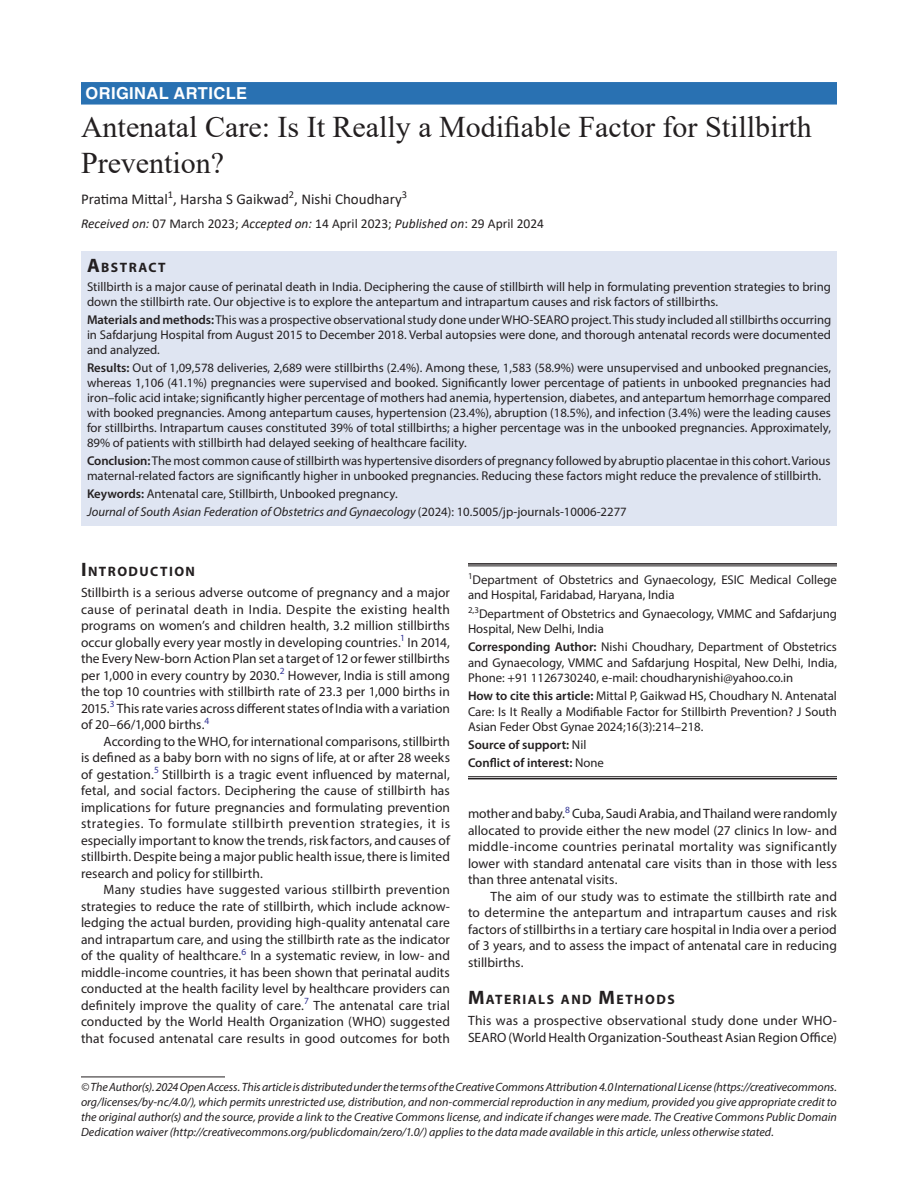
<style>
.page{position:relative;width:918px;height:1188px;background:#fff}
.page>*{position:absolute;margin:0;border:0;box-sizing:border-box;transform-origin:0 0}
.t1{font:30px/36px "Times New Roman";color:#231f20}
.ArticleType{font:700 16.5px "Helvetica LT Std";letter-spacing:.025em;color:#fff}
.AuthorName{font:15px "Calibri";color:#231f20}
.Head-1{font:700 13.65px "Myriad Pro";letter-spacing:.105em;color:#231f20}
.Head-1-first{font:700 13.65px "Myriad Pro";letter-spacing:.105em;color:#231f20}
.AbstractTitle{font:700 13.65px "Myriad Pro";letter-spacing:.105em;color:#231f20}
.Para-Indent{font:13.5px/16.5px "Myriad Pro";letter-spacing:.005em;color:#231f20;text-align:justify}
.Para-NoIndent{font:13.5px/16.5px "Myriad Pro";letter-spacing:.005em;color:#231f20;text-align:justify}
.PAS_History{font:13.5px "Calibri";color:#231f20}
.Abstract-Para-first{font:12.75px/15px "Myriad Pro";color:#231f20}
.Corresponding_Author{font:12.75px/15.3px "Myriad Pro";color:#231f20;text-align:justify}
.How_to_Cite{font:12.75px/15.3px "Myriad Pro";color:#231f20;text-align:justify}
.JT_DOI{font:italic 12.75px "Myriad Pro";color:#231f20}
.Affiliation-first{font:12.75px/15.3px "Myriad Pro";color:#231f20}
.Affiliation{font:12.75px/15.3px "Myriad Pro";color:#231f20}
.Keywords{font:12.75px "Myriad Pro";color:#231f20}
.COI{font:600 12.75px "Myriad Pro";color:#231f20}
.Source{font:600 12.75px "Myriad Pro";color:#231f20}
.FootNote{font:italic 12px/15px "Myriad Pro";color:#231f20;text-align:justify}
.s1{font-style:italic}
.s2{font-size:19.5px}
.s3{font-weight:600}
.s4{font-style:normal}
.s5{font-weight:400}
</style>
<div class="page">
<div style="left:81px;top:82px;width:756px;height:23px;background:#2971b2"></div>
<div style="left:81px;top:251px;width:756px;height:26px;background:#dfe5f2"></div>
<div style="left:81px;top:276px;width:756px;height:39px;background:#dfe5f2"></div>
<div style="left:81px;top:309px;width:756px;height:54px;background:#dfe5f2"></div>
<div style="left:81px;top:357px;width:756px;height:99px;background:#dfe5f2"></div>
<div style="left:81px;top:450px;width:756px;height:39px;background:#dfe5f2"></div>
<div style="left:81px;top:483px;width:756px;height:24px;background:#dfe5f2"></div>
<div style="left:81px;top:501px;width:756px;height:24px;background:#dfe5f2"></div>
<hr style="left:468px;top:563px;width:369px;height:2px;background:#231f20">
<hr style="left:468px;top:566px;width:369px;height:1px;background:#231f20">
<hr style="left:468px;top:776px;width:369px;height:1px;background:#231f20">
<hr style="left:468px;top:778px;width:369px;height:1px;background:#231f20">
<hr style="left:81px;top:1077px;width:144px;height:1px;background:#231f20">
<p class="ArticleType" style="left:86px;top:83px;width:163px">ORIGINAL ARTICLE</p>
<p class="t1" style="left:81px;top:108px;width:732px">Antenatal Care: Is It Really a Modifiable Factor for Stillbirth<br>Prevention?</p>
<p class="AuthorName" style="left:81px;top:189px;width:328px">Pratima Mittal<sup>1</sup>, Harsha S Gaikwad<sup>2</sup>, Nishi Choudhary<sup>3</sup></p>
<p class="PAS_History" style="left:81px;top:214px;width:465px"><span class="s1">Received on:</span> 07 March 2023; <span class="s1">Accepted on:</span> 14 April 2023; <span class="s1">Published on</span>: 29 April 2024</p>
<p class="AbstractTitle" style="left:87px;top:258px;width:80px"><span class="s2">A</span>BSTRACT</p>
<p class="Abstract-Para-first" style="left:87px;top:279px;width:746px">Stillbirth is a major cause of perinatal death in India. Deciphering the cause of stillbirth will help in formulating prevention strategies to bring down the stillbirth rate. Our objective is to explore the antepartum and intrapartum causes and risk factors of stillbirths.</p>
<p class="Abstract-Para-first" style="left:87px;top:312px;width:746px;text-align:justify"><span class="s3">Materials and methods:</span> This was a prospective observational study done under WHO-SEARO project. This study included all stillbirths occurring in Safdarjung Hospital from August 2015 to December 2018. Verbal autopsies were done, and thorough antenatal records were documented and analyzed.</p>
<p class="Abstract-Para-first" style="left:87px;top:360px;width:746px;text-align:justify"><span class="s3">Results:</span> Out of 1,09,578 deliveries, 2,689 were stillbirths (2.4%). Among these, 1,583 (58.9%) were unsupervised and unbooked pregnancies, whereas 1,106 (41.1%) pregnancies were supervised and booked. Significantly lower percentage of patients in unbooked pregnancies had iron–folic acid intake; significantly higher percentage of mothers had anemia, hypertension, diabetes, and antepartum hemorrhage compared with booked pregnancies. Among antepartum causes, hypertension (23.4%), abruption (18.5%), and infection (3.4%) were the leading causes for stillbirths. Intrapartum causes constituted 39% of total stillbirths; a higher percentage was in the unbooked pregnancies. Approximately, 89% of patients with stillbirth had delayed seeking of healthcare facility.</p>
<p class="Abstract-Para-first" style="left:87px;top:453px;width:745px"><span class="s3">Conclusion:</span> The most common cause of stillbirth was hypertensive disorders of pregnancy followed by abruptio placentae in this cohort. Various maternal-related factors are significantly higher in unbooked pregnancies. Reducing these factors might reduce the prevalence of stillbirth.</p>
<p class="Keywords" style="left:87px;top:486px;width:312px"><span class="s3">Keywords:</span> Antenatal care, Stillbirth, Unbooked pregnancy.</p>
<p class="JT_DOI" style="left:87px;top:504px;width:541px">Journal of South Asian Federation of Obstetrics and Gynaecology <span class="s4">(2024): 10.5005/jp-journals-10006-2277</span></p>
<p class="Head-1-first" style="left:81px;top:563px;width:116px"><span class="s2">I</span>NTRODUCTION</p>
<p class="Para-NoIndent" style="left:81px;top:584px;width:371px">Stillbirth is a serious adverse outcome of pregnancy and a major cause of perinatal death in India. Despite the existing health programs on women’s and children health, 3.2 million stillbirths occur globally every year mostly in developing countries.<sup>1</sup> In 2014, the Every New-born Action Plan set a target of 12 or fewer stillbirths per 1,000 in every country by 2030.<sup>2</sup> However, India is still among the top 10 countries with stillbirth rate of 23.3 per 1,000 births in 2015.<sup>3</sup> This rate varies across different states of India with a variation of 20–66/1,000 births.<sup>4</sup></p>
<p class="Para-Indent" style="left:81px;top:733px;width:371px;text-indent:22px">According to the WHO, for international comparisons, stillbirth is defined as a baby born with no signs of life, at or after 28 weeks of gestation.<sup>5</sup> Stillbirth is a tragic event influenced by maternal, fetal, and social factors. Deciphering the cause of stillbirth has implications for future pregnancies and formulating prevention strategies. To formulate stillbirth prevention strategies, it is especially important to know the trends, risk factors, and causes of stillbirth. Despite being a major public health issue, there is limited research and policy for stillbirth.</p>
<p class="Para-Indent" style="left:81px;top:881px;width:371px;text-indent:22px">Many studies have suggested various stillbirth prevention strategies to reduce the rate of stillbirth, which include acknow&shy;ledging the actual burden, providing high-quality antenatal care and intrapartum care, and using the stillbirth rate as the indicator of the quality of healthcare.<sup>6</sup> In a systematic review, in low- and middle-income countries, it has been shown that perinatal audits conducted at the health facility level by healthcare providers can definitely improve the quality of care.<sup>7</sup> The antenatal care trial conducted by the World Health Organization (WHO) suggested that focused antenatal care results in good outcomes for both</p>
<p class="Affiliation-first" style="left:468px;top:572px;width:370px"><sup>1</sup>Department of Obstetrics and Gynaecology, ESIC Medical College and Hospital, Faridabad, Haryana, India</p>
<p class="Affiliation" style="left:468px;top:606px;width:371px"><sup>2,3</sup>Department of Obstetrics and Gynaecology, VMMC and Safdarjung<br>Hospital, New Delhi, India</p>
<p class="Corresponding_Author" style="left:468px;top:639px;width:371px"><span class="s3">Corresponding Author:</span> Nishi Choudhary, Department of Obstetrics and Gynaecology, VMMC and Safdarjung Hospital, New Delhi, India, Phone: +91 1126730240, e-mail: choudharynishi@yahoo.co.in</p>
<p class="How_to_Cite" style="left:468px;top:688px;width:371px"><span class="s3">How to cite this article:</span> Mittal P, Gaikwad HS, Choudhary N. Antenatal Care: Is It Really a Modifiable Factor for Stillbirth Prevention? J South Asian Feder Obst Gynae 2024;16(3):214–218.</p>
<p class="Source" style="left:468px;top:737px;width:120px">Source of support: <span class="s5">Nil</span></p>
<p class="COI" style="left:468px;top:755px;width:137px">Conflict of interest: <span class="s5">None</span></p>
<p class="Para-Indent" style="left:468px;top:805px;width:371px">mother and baby.<sup>8</sup> Cuba, Saudi Arabia, and Thailand were randomly allocated to provide either the new model (27 clinics In low- and middle-income countries perinatal mortality was significantly lower with standard antenatal care visits than in those with less than three antenatal visits.</p>
<p class="Para-Indent" style="left:468px;top:888px;width:371px;text-indent:22px">The aim of our study was to estimate the stillbirth rate and to determine the antepartum and intrapartum causes and risk factors of stillbirths in a tertiary care hospital in India over a period of 3 years, and to assess the impact of antenatal care in reducing stillbirths.</p>
<p class="Head-1" style="left:468px;top:991px;width:208px"><span class="s2">M</span>ATERIALS AND <span class="s2">M</span>ETHODS</p>
<p class="Para-NoIndent" style="left:468px;top:1012px;width:370px">This was a prospective observational study done under WHO-<br>SEARO (World Health Organization-Southeast Asian Region Office)</p>
<p class="FootNote" style="left:81px;top:1079px;width:758px">© The Author(s). 2024 Open Access. This article is distributed under the terms of the Creative Commons Attribution 4.0 International License (https://creativecommons. org/licenses/by-nc/4.0/), which permits unrestricted use, distribution, and non-commercial reproduction in any medium, provided you give appropriate credit to the original author(s) and the source, provide a link to the Creative Commons license, and indicate if changes were made. The Creative Commons Public Domain Dedication waiver (http://creativecommons.org/publicdomain/zero/1.0/) applies to the data made available in this article, unless otherwise stated.</p>
</div>
